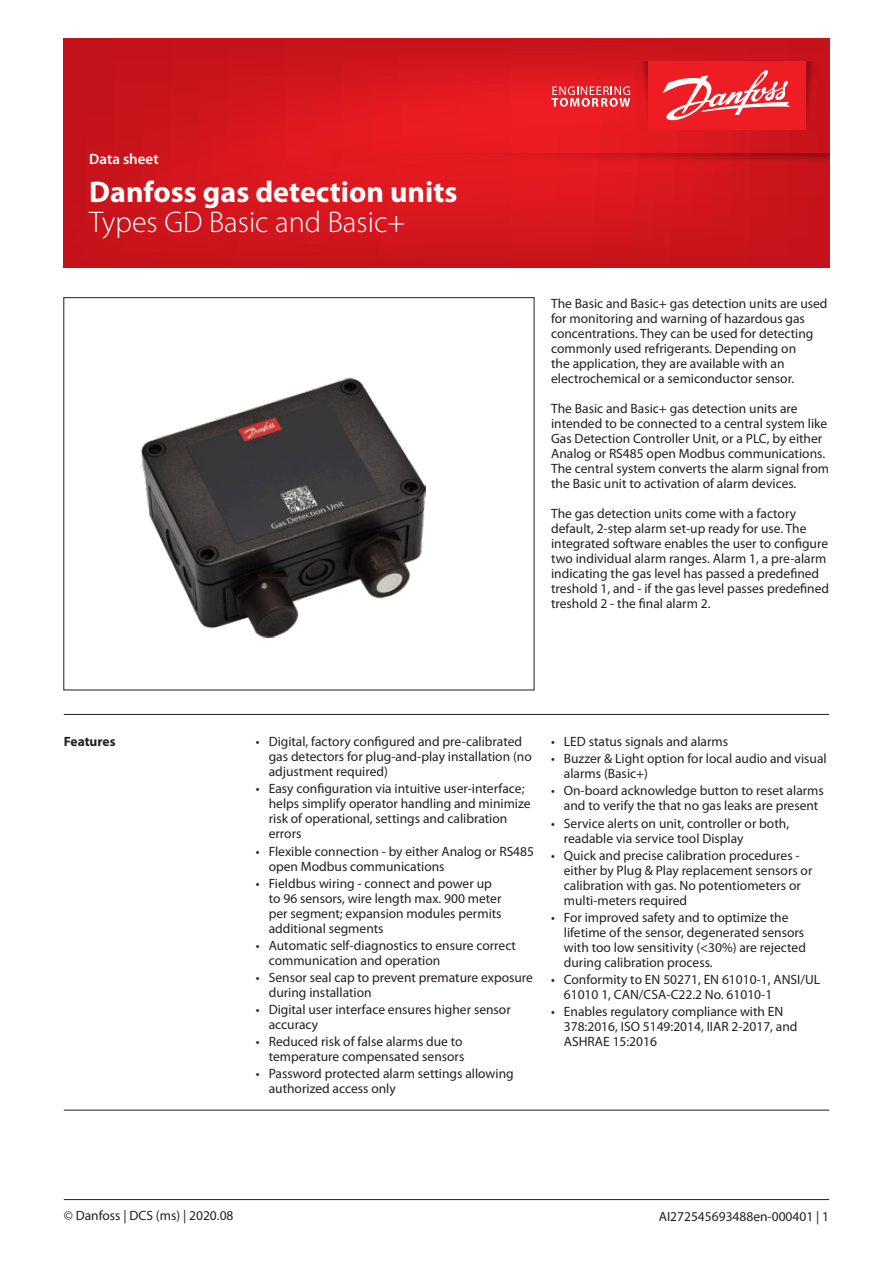
<style>
.page{position:relative;width:893px;height:1263px;background:#fff}
.page>*{position:absolute;margin:0;border:0;box-sizing:border-box;transform-origin:0 0}
.t1{font:700 30px "Myriad Pro";color:#fff}
.t2{font:300 30px "Myriad Pro";color:#fff}
.t3{font:600 15px "Myriad Pro";color:#fff}
.Normtext{font:13.5px/15px "Myriad Pro";color:#231f20}
.Normtext__bold{font:700 13.5px "Myriad Pro";color:#231f20}
</style>
<div class="page">
<hr style="left:64px;top:714px;width:765px;height:1px;background:#231f20">
<hr style="left:64px;top:1110px;width:765px;height:1px;background:#231f20">
<img style="left:140px;top:377px;width:286px;height:261px">
<svg style="left:64px;top:38px;width:765px;height:230px;background:#d3151d"></svg>
<svg style="left:806px;top:61px;width:13px;height:69px"></svg>
<svg style="left:636px;top:61px;width:12px;height:69px"></svg>
<div style="left:648px;top:61px;width:158px;height:69px;background:#ee1d23"></div>
<svg style="left:552px;top:86px;width:78px;height:21px;background:#f0696d"></svg>
<svg style="left:662px;top:70px;width:128px;height:51px"></svg>
<svg style="left:332px;top:153px;width:497px;height:13px;background:#d4171d"></svg>
<hr style="left:64px;top:1199px;width:765px;height:1px;background:#231f20">
<p class="t3" style="left:89px;top:151px;width:71px">Data sheet</p>
<h1 class="t1" style="left:89px;top:175px;width:370px">Danfoss gas detection units</h1>
<h1 class="t2" style="left:89px;top:206px;width:317px">Types GD Basic and Basic+</h1>
<p class="Normtext" style="left:551px;top:296px;width:278px">The Basic and Basic+ gas detection units are used for monitoring and warning of hazardous gas concentrations. They can be used for detecting commonly used refrigerants. Depending on<br>the application, they are available with an electrochemical or a semiconductor sensor.</p>
<p class="Normtext" style="left:551px;top:401px;width:280px">The Basic and Basic+ gas detection units are intended to be connected to a central system like Gas Detection Controller Unit, or a PLC, by either Analog or RS485 open Modbus communications.<br>The central system converts the alarm signal from the Basic unit to activation of alarm devices.</p>
<p class="Normtext" style="left:551px;top:506px;width:280px">The gas detection units come with a factory default, 2-step alarm set-up ready for use. The integrated software enables the user to configure two individual alarm ranges. Alarm 1, a pre-alarm indicating the gas level has passed a predefined treshold 1, and - if the gas level passes predefined treshold 2 - the final alarm 2.</p>
<p class="Normtext__bold" style="left:64px;top:734px;width:53px">Features</p>
<p class="Normtext" style="left:269px;top:734px;width:265px;text-indent:-13px">• Digital, factory configured and pre-calibrated gas detectors for plug-and-play installation (no adjustment required)</p>
<p class="Normtext" style="left:269px;top:782px;width:263px;text-indent:-13px">• Easy configuration via intuitive user-interface; helps simplify operator handling and minimize risk of operational, settings and calibration errors</p>
<p class="Normtext" style="left:269px;top:844px;width:267px;text-indent:-13px">• Flexible connection - by either Analog or RS485 open Modbus communications</p>
<p class="Normtext" style="left:269px;top:876px;width:234px;text-indent:-13px">• Fieldbus wiring - connect and power up to 96 sensors, wire length max. 900 meter per segment; expansion modules permits additional segments</p>
<p class="Normtext" style="left:269px;top:938px;width:249px;text-indent:-13px">• Automatic self-diagnostics to ensure correct communication and operation</p>
<p class="Normtext" style="left:269px;top:970px;width:266px;text-indent:-13px">• Sensor seal cap to prevent premature exposure during installation</p>
<p class="Normtext" style="left:269px;top:1002px;width:244px;text-indent:-13px">• Digital user interface ensures higher sensor accuracy</p>
<p class="Normtext" style="left:256px;top:1034px;width:210px;text-align:right">• Reduced risk of false alarms due to temperature compensated sensors</p>
<p class="Normtext" style="left:269px;top:1066px;width:246px;text-indent:-13px">• Password protected alarm settings allowing authorized access only</p>
<p class="Normtext" style="left:551px;top:734px;width:179px">• LED status signals and alarms</p>
<p class="Normtext" style="left:564px;top:752px;width:264px;text-indent:-13px">• Buzzer &amp; Light option for local audio and visual alarms (Basic+)</p>
<p class="Normtext" style="left:551px;top:784px;width:274px;text-align:center">• On-board acknowledge button to reset alarms and to verify the that no gas leaks are present</p>
<p class="Normtext" style="left:564px;top:816px;width:227px;text-indent:-13px">• Service alerts on unit, controller or both, readable via service tool Display</p>
<p class="Normtext" style="left:564px;top:848px;width:250px;text-indent:-13px">• Quick and precise calibration procedures - either by Plug &amp; Play replacement sensors or calibration with gas. No potentiometers or multi-meters required</p>
<p class="Normtext" style="left:564px;top:910px;width:244px;text-indent:-13px">• For improved safety and to optimize the lifetime of the sensor, degenerated sensors with too low sensitivity (&lt;30%) are rejected during calibration process.</p>
<p class="Normtext" style="left:564px;top:972px;width:258px;text-indent:-13px">• Conformity to EN 50271, EN 61010-1, ANSI/UL<br>61010 1, CAN/CSA-C22.2 No. 61010-1</p>
<p class="Normtext" style="left:564px;top:1004px;width:235px;text-indent:-13px">• Enables regulatory compliance with EN<br>378:2016, ISO 5149:2014, IIAR 2-2017, and<br>ASHRAE 15:2016</p>
<p class="Normtext" style="left:64px;top:1209px;width:171px">© Danfoss | DCS (ms) | 2020.08</p>
<p class="Normtext" style="left:659px;top:1209px;width:172px">AI272545693488en-000401 | 1</p>
</div>
